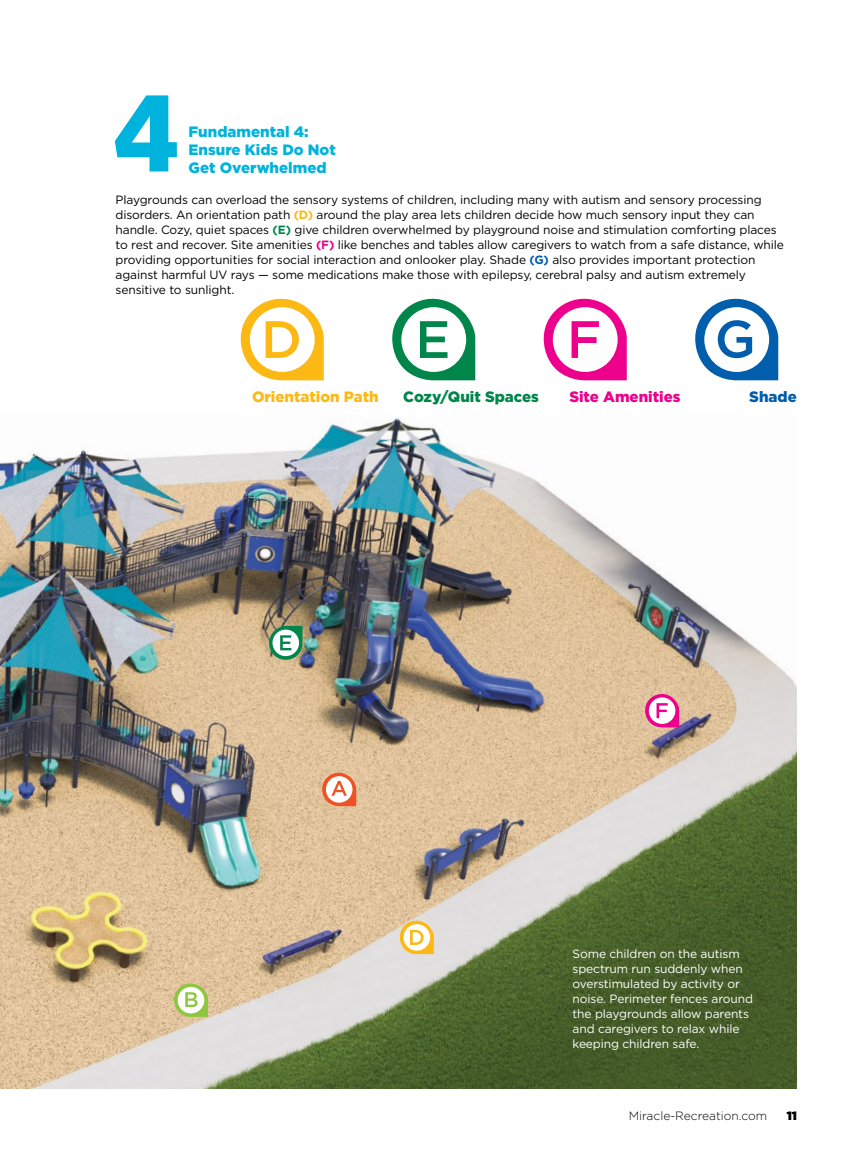
<style>
.page{position:relative;width:851px;height:1161px;background:#fff}
.page>*{position:absolute;margin:0;border:0;box-sizing:border-box;transform-origin:0 0}
.t1{font:900 108px "Gotham";color:#00b3dd}
.t2{font:500 52.5px "Gotham";color:#005ead}
.t3{font:900 15px/18px "Gotham";color:#00b3dd}
.t4{font:900 15px "Gotham";color:#fdb913}
.t5{font:900 15px "Gotham";color:#00864b}
.t6{font:900 15px "Gotham";color:#ec008c}
.t7{font:900 15px "Gotham";color:#005ead}
.t8{font:12px/15px "Gotham";letter-spacing:-.01em;color:#000}
.t9{font:12px/15px "Gotham";letter-spacing:-.01em;color:#fff}
.t10{font:300 12px "Gotham";color:#000}
.t11{font:900 12px "Gotham";color:#000}
.s1{font-weight:700;color:#fdb913}
.s2{font-weight:700;color:#00864b}
.s3{font-weight:700;color:#ec008c}
.s4{font-weight:700;color:#005ead}
</style>
<div class="page">
<img style="left:0;top:418px;width:796px;height:670px">
<svg style="left:319px;top:771px;width:37px;height:35px"></svg>
<svg style="left:171px;top:982px;width:37px;height:35px"></svg>
<svg style="left:240px;top:298px;width:84px;height:83px"></svg>
<svg style="left:397px;top:919px;width:37px;height:35px"></svg>
<svg style="left:392px;top:298px;width:83px;height:83px"></svg>
<svg style="left:267px;top:626px;width:36px;height:36px"></svg>
<svg style="left:543px;top:298px;width:83px;height:83px"></svg>
<svg style="left:695px;top:298px;width:83px;height:83px"></svg>
<div style="left:704px;top:307px;width:65px;height:65px;background:#fff;border-radius:50%"></div>
<svg style="left:642px;top:692px;width:37px;height:36px"></svg>
<h1 class="t1" style="left:113px;top:59px;width:66px">4</h1>
<p class="t3" style="left:188px;top:123px;width:149px">Fundamental 4:<br>Ensure Kids Do Not</p>
<p class="t3" style="left:188px;top:159px;width:139px">Get Overwhelmed</p>
<p class="t8" style="left:116px;top:192px;width:670px">Playgrounds can overload the sensory systems of children, including many with autism and sensory processing disorders. An orientation path <span class="s1">(D)</span> around the play area lets children decide how much sensory input they can handle. Cozy, quiet spaces <span class="s2">(E)</span> give children overwhelmed by playground noise and stimulation comforting places to rest and recover. Site amenities <span class="s3">(F)</span> like benches and tables allow caregivers to watch from a safe distance, while providing opportunities for social interaction and onlooker play. Shade <span class="s4">(G)</span> also provides important protection against harmful UV rays — some medications make those with epilepsy, cerebral palsy and autism extremely sensitive to sunlight.</p>
<h2 class="t2" style="left:714px;top:305px;width:43px">G</h2>
<p class="t4" style="left:252px;top:386px;width:128px">Orientation Path</p>
<p class="t5" style="left:403px;top:386px;width:137px">Cozy/Quit Spaces</p>
<p class="t6" style="left:569px;top:386px;width:113px">Site Amenities</p>
<p class="t7" style="left:749px;top:386px;width:49px">Shade</p>
<p class="t9" style="left:572px;top:946px;width:182px">Some children on the autism spectrum run suddenly when overstimulated by activity or noise. Perimeter fences around the playgrounds allow parents and caregivers to relax while keeping children safe.</p>
<p class="t10" style="left:628px;top:1108px;width:140px">Miracle-Recreation.com</p>
<p class="t11" style="left:786px;top:1107px;width:12px">11</p>
</div>
